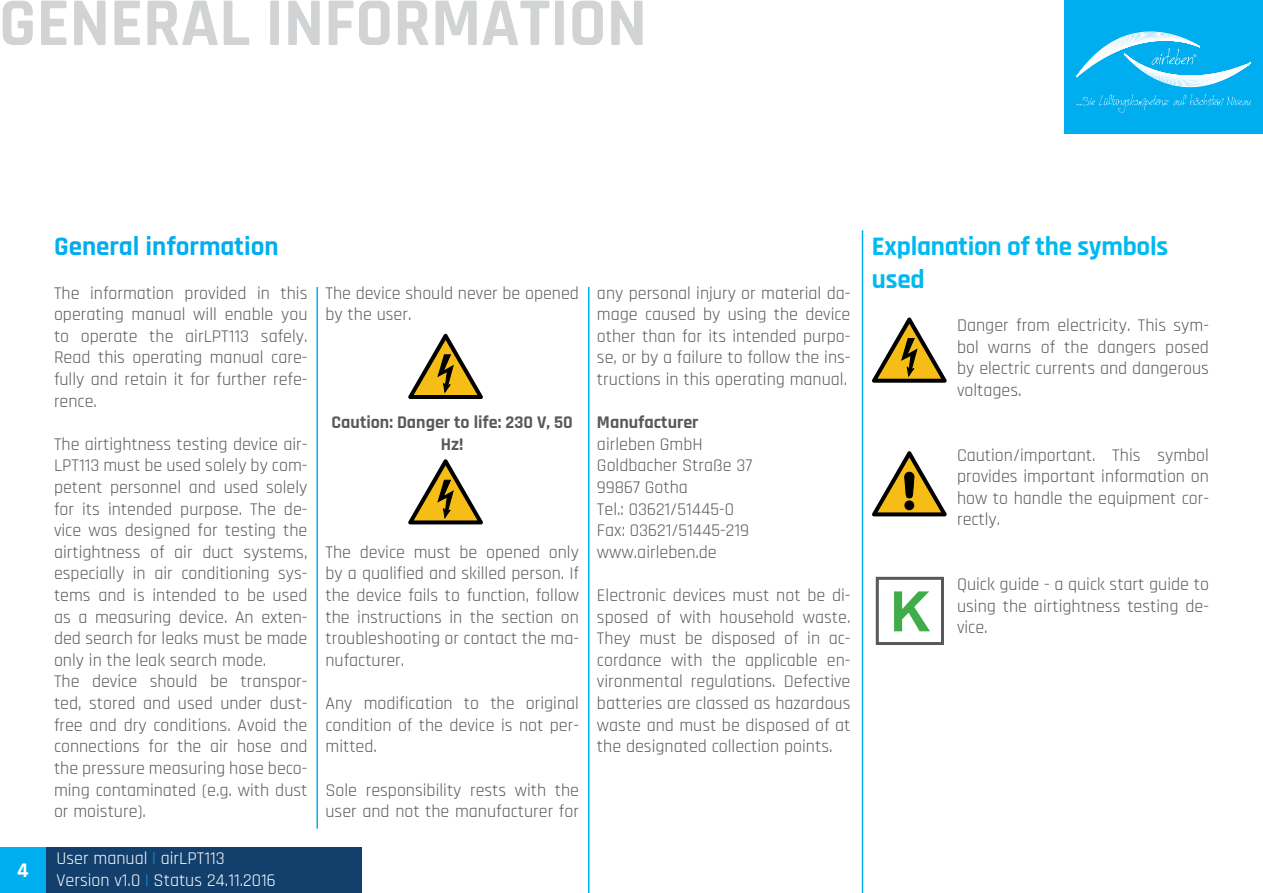
<style>
.page{position:relative;width:1263px;height:893px;background:#fff}
.page>*{position:absolute;margin:0;border:0;box-sizing:border-box;transform-origin:0 0}
.t1{font:700 69px "Rajdhani";color:#d1d3d4}
.t2{font:700 55.8px "Arial";color:#41ad49}
.t3{font:700 27px/32.4px "Rajdhani";letter-spacing:-.01em;color:#00b9f1}
.t4{font:700 27px "Rajdhani";color:#00aeef}
.t5{font:700 21px "Rajdhani";color:#fff}
.t6{font:18px/21.6px "Rajdhani";color:#58595b;text-align:justify}
.t7{font:18px/21.6px "Rajdhani";color:#fff}
.t8{font:700 18px/21.6px "Rajdhani";color:#58595b;text-align:center}
.s1{color:#00aeef}
</style>
<div class="page">
<div style="left:0;top:847px;width:46px;height:46px;background:#00aeef"></div>
<div style="left:46px;top:847px;width:315px;height:46px;background:#133f6d"></div>
<div style="left:1064px;top:0;width:199px;height:134px;background:#00aeef"></div>
<svg style="left:1076px;top:31px;width:175px;height:82px"></svg>
<hr style="left:862px;top:230px;width:1px;height:663px;background:#00aeef">
<svg style="left:872px;top:451px;width:75px;height:65px"></svg>
<svg style="left:872px;top:317px;width:75px;height:66px"></svg>
<svg style="left:408px;top:334px;width:75px;height:65px"></svg>
<svg style="left:408px;top:459px;width:75px;height:65px"></svg>
<div style="left:876px;top:577px;width:68px;height:68px;border:3px solid #58595b"></div>
<hr style="left:316px;top:287px;width:2px;height:542px;background:#00aeef">
<hr style="left:588px;top:287px;width:1px;height:606px;background:#00aeef">
<h1 class="t1" style="left:-1px;top:-19px;width:650px">GENERAL INFORMATION</h1>
<p class="t5" style="left:17px;top:858px;width:13px">4</p>
<h3 class="t4" style="left:54px;top:230px;width:226px">General information</h3>
<p class="t6" style="left:54px;top:283px;width:255px">The information provided in this operating manual will enable you to operate the airLPT113 safely.<br>Read this operating manual care&shy;fully and retain it for further refe&shy;rence.</p>
<p class="t6" style="left:54px;top:434px;width:255px;text-align:left">The airtightness testing device air-<br>LPT113 must be used solely by com&shy;petent personnel and used solely for its intended purpose. The de&shy;vice was designed for testing the airtightness of air duct systems, especially in air conditioning sys&shy;tems and is intended to be used as a measuring device. An exten&shy;ded search for leaks must be made only in the leak search mode.<br>The device should be transpor&shy;ted, stored and used under dust&shy;free and dry conditions. Avoid the connections for the air hose and the pressure measuring hose beco&shy;ming contaminated (e.g. with dust or moisture).</p>
<p class="t7" style="left:57px;top:848px;width:221px">User manual <span class="s1">|</span> airLPT113<br>Version v1.0 <span class="s1">|</span> Status 24.11.2016</p>
<p class="t6" style="left:325px;top:283px;width:255px">The device should never be opened by the user.</p>
<p class="t8" style="left:332px;top:412px;width:243px">Caution: Danger to life: 230 V, 50<br>Hz!</p>
<p class="t6" style="left:325px;top:542px;width:255px">The device must be opened only by a qualified and skilled person. If the device fails to function, follow the instructions in the section on troubleshooting or contact the ma&shy;nufacturer.</p>
<p class="t6" style="left:325px;top:693px;width:255px">Any modification to the original condition of the device is not per&shy;mitted.</p>
<p class="t6" style="left:325px;top:779px;width:255px">Sole responsibility rests with the user and not the manufacturer for</p>
<h3 class="t3" style="left:872px;top:231px;width:298px">Explanation of the symbols used</h3>
<p class="t6" style="left:957px;top:315px;width:253px">Danger from electricity. This sym&shy;bol warns of the dangers posed by electric currents and dangerous voltages.</p>
<p class="t6" style="left:597px;top:283px;width:255px">any personal injury or material da&shy;mage caused by using the device other than for its intended purpo&shy;se, or by a failure to follow the ins&shy;tructions in this operating manual.</p>
<p class="t8" style="left:597px;top:412px;width:103px">Manufacturer</p>
<p class="t6" style="left:597px;top:434px;width:157px;text-align:left">airleben GmbH<br>Goldbacher Straße 37<br>99867 Gotha<br>Tel.: 03621/51445-0<br>Fax: 03621/51445-219 www.airleben.de</p>
<p class="t6" style="left:597px;top:585px;width:255px">Electronic devices must not be di&shy;sposed of with household waste.<br>They must be disposed of in ac&shy;cordance with the applicable en&shy;vironmental regulations. Defective batteries are classed as hazardous waste and must be disposed of at the designated collection points.</p>
<h2 class="t2" style="left:890px;top:574px;width:42px">K</h2>
<p class="t6" style="left:957px;top:445px;width:253px">Caution/important. This symbol provides important information on how to handle the equipment cor&shy;rectly.</p>
<p class="t6" style="left:957px;top:574px;width:253px">Quick guide - a quick start guide to using the airtightness testing de&shy;vice.</p>
</div>
